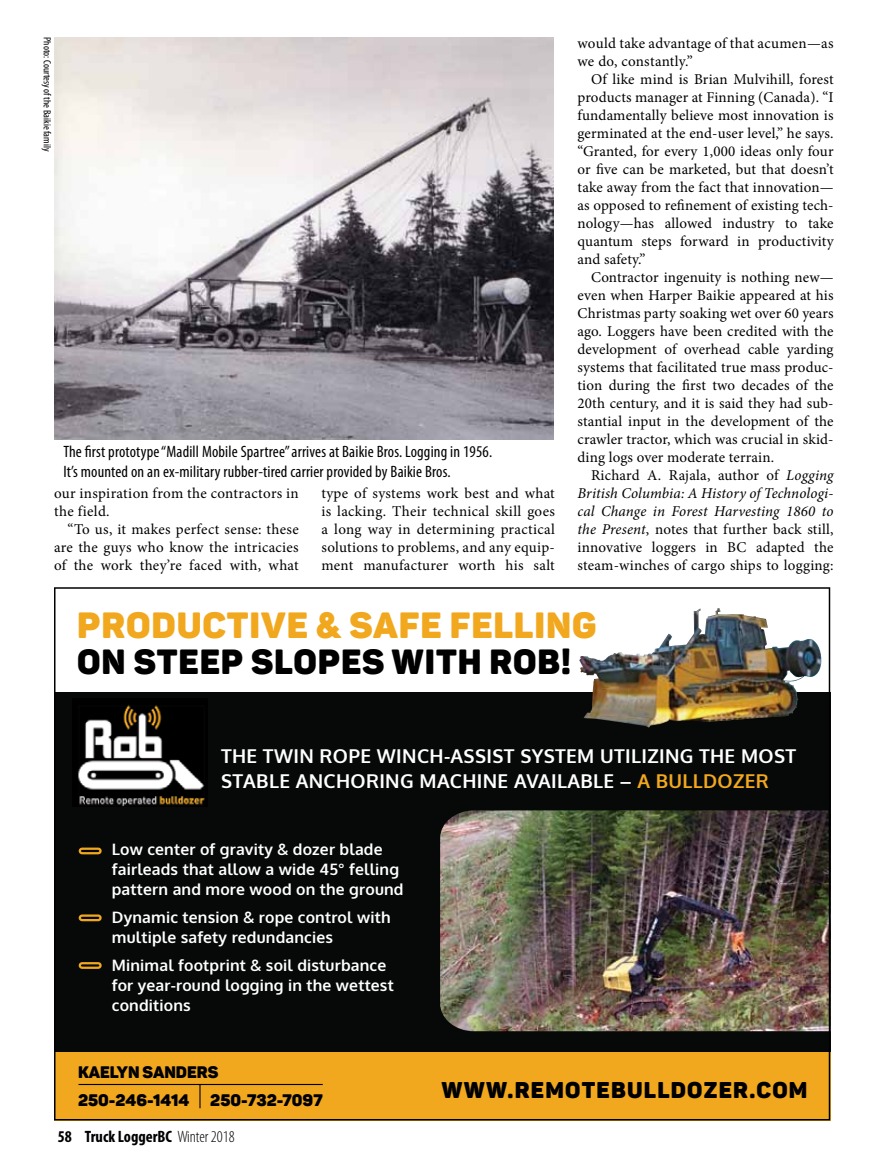
<style>
.page{position:relative;width:891px;height:1161px;background:#fff}
.page>*{position:absolute;margin:0;border:0;box-sizing:border-box;transform-origin:0 0}
.t1{font:36px "Panton Black Caps";letter-spacing:.025em;color:#f1a81e}
.t2{font:34.5px "Panton Black Caps";letter-spacing:.025em;color:#000}
.t3{font:22.5px "Panton Black Caps";letter-spacing:.055em;color:#000}
.t4{font:700 19.05px/25.5px "Oxygen";letter-spacing:.02em;color:#fff}
.t5{font:condensed 16.5px/19.8px "Myriad Pro";letter-spacing:.01em;color:#000}
.t6{font:16.5px/28.5px "Panton Black Caps";color:#000}
.t7{font:700 condensed 16.5px "Myriad Pro";color:#000}
.t8{font:700 15.75px/20.2px "Oxygen";letter-spacing:.01em;color:#fff}
.t9{font:15px/18px "Minion Pro";letter-spacing:.015em;color:#000;text-align:justify}
.t10{font:condensed 10.5px "Myriad Pro";color:#000}
.s1{font-style:italic}
.s2{color:#f1a81e}
.s3{font-weight:300}
</style>
<div class="page">
<img style="left:54px;top:587px;width:776px;height:533px">
<img style="left:54px;top:37px;width:500px;height:402px">
<p class="t10" style="left:54px;top:37px;width:116px;rotate:90deg">Photo: Courtesy of the Baikie family</p>
<p class="t5" style="left:63px;top:442px;width:431px">The first prototype “Madill Mobile Spartree” arrives at Baikie Bros. Logging in 1956.<br>It’s mounted on an ex-military rubber-tired carrier provided by Baikie Bros.</p>
<p class="t9" style="left:54px;top:484px;width:246px">our inspiration from the contractors in the field.</p>
<p class="t9" style="left:54px;top:520px;width:246px;text-indent:14px">“To us, it makes perfect sense: these are the guys who know the intricacies of the work they’re faced with, what</p>
<p class="t9" style="left:321px;top:484px;width:235px">type of systems work best and what is lacking. Their technical skill goes a long way in determining practical solutions to problems, and any equip&shy;ment manufacturer worth his salt</p>
<p class="t9" style="left:578px;top:34px;width:258px">would take advantage of that acumen—as we do, constantly.”</p>
<p class="t9" style="left:578px;top:70px;width:258px;text-indent:14px">Of like mind is Brian Mulvihill, forest products manager at Finning (Canada). “I fundamentally believe most innovation is germinated at the end-user level,” he says. “Granted, for every 1,000 ideas only four or five can be marketed, but that doesn’t take away from the fact that innovation— as opposed to refinement of existing tech&shy;nology—has allowed industry to take quantum steps forward in productivity and safety.”</p>
<p class="t9" style="left:578px;top:268px;width:258px;text-indent:14px">Contractor ingenuity is nothing new— even when Harper Baikie appeared at his Christmas party soaking wet over 60 years ago. Loggers have been credited with the development of overhead cable yarding systems that facilitated true mass produc&shy;tion during the first two decades of the 20th century, and it is said they had sub&shy;stantial input in the development of the crawler tractor, which was crucial in skid&shy;ding logs over moderate terrain.</p>
<p class="t9" style="left:578px;top:466px;width:258px;text-indent:14px">Richard A. Rajala, author of <span class="s1">Logging British Columbia: A History of Technologi&shy;cal Change in Forest Harvesting 1860 to the Present</span>, notes that further back still, innovative loggers in BC adapted the steam-winches of cargo ships to logging:</p>
<h1 class="t1" style="left:77px;top:602px;width:521px">PRODUCTIVE &amp; SAFE FELLING</h1>
<h2 class="t2" style="left:77px;top:639px;width:495px">ON STEEP SLOPES WITH ROB!</h2>
<p class="t4" style="left:221px;top:744px;width:577px">THE TWIN ROPE WINCH-ASSIST SYSTEM UTILIZING THE MOST<br>STABLE ANCHORING MACHINE AVAILABLE – <span class="s2">A BULLDOZER</span></p>
<p class="t8" style="left:112px;top:839px;width:293px">Low center of gravity &amp; dozer blade fairleads that allow a wide 45° felling pattern and more wood on the ground</p>
<p class="t8" style="left:112px;top:907px;width:280px">Dynamic tension &amp; rope control with multiple safety redundancies</p>
<p class="t8" style="left:112px;top:955px;width:284px">Minimal footprint &amp; soil disturbance for year-round logging in the wettest conditions</p>
<p class="t6" style="left:78px;top:1058px;width:142px">KAELYN SANDERS<br>250-246-1414</p>
<p class="t6" style="left:210px;top:1086px;width:114px">250-732-7097</p>
<p class="t7" style="left:58px;top:1126px;width:178px">58 Truck LoggerBC <span class="s3">Winter 2018</span></p>
<h3 class="t3" style="left:441px;top:1076px;width:368px">WWW.REMOTEBULLDOZER.COM</h3>
</div>
